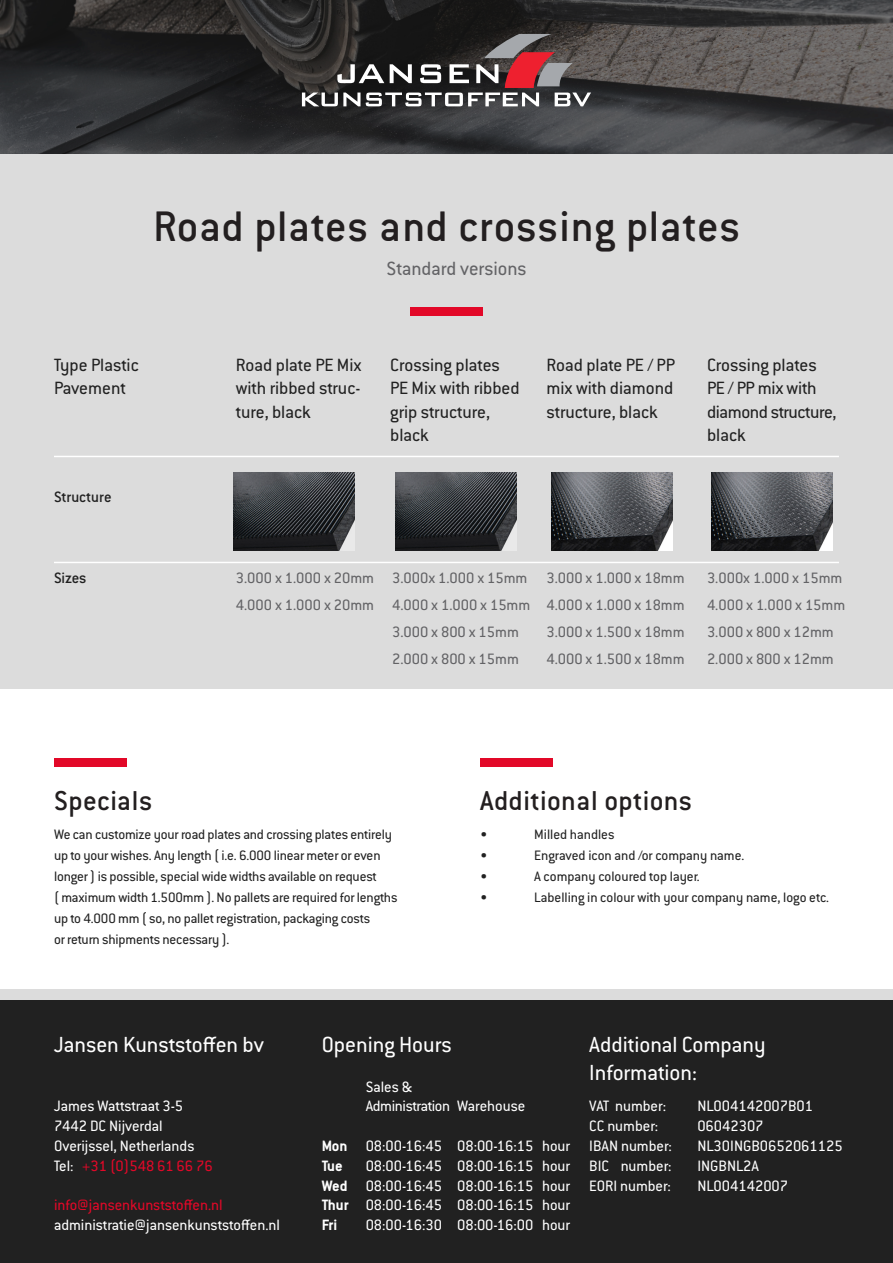
<style>
.page{position:relative;width:893px;height:1263px;background:#fff}
.page>*{position:absolute;margin:0;border:0;box-sizing:border-box;transform-origin:0 0}
.t1{font:500 46.95px "Conduit ITC Std";letter-spacing:.01em;color:#231f20}
.t2{font:500 30px "Conduit ITC Std";letter-spacing:.01em;color:#231f20}
.t3{font:24px "Conduit ITC Std";color:#fff}
.t4{font:21px "Conduit ITC Std";color:#636366}
.t5{font:19.5px/23.4px "Conduit ITC Std";color:#212121;text-align:justify}
.t6{font:19.5px "Conduit ITC Std";letter-spacing:-.02em;color:#212121}
.t7{font:16.5px "Conduit ITC Std";color:#fff}
.t8{font:16.5px "Conduit ITC Std";color:#636366}
.t9{font:16.5px "Conduit ITC Std";color:#e20828}
.t10{font:16.5px "Conduit ITC Std";letter-spacing:-.02em;color:#fff}
.t11{font:700 16.5px "Conduit ITC Std";color:#fff}
.t12{font:500 16.5px "Conduit ITC Std";letter-spacing:-.005em;color:#212121}
.t13{font:15px/21px "Conduit ITC Std";letter-spacing:-.01em;color:#212121}
.s1{color:#fff}
</style>
<div class="page">
<div style="left:0;top:154px;width:893px;height:535px;background:#dcdcdc"></div>
<svg style="left:0;top:0;width:893px;height:154px;background:#393839"></svg>
<svg style="left:302px;top:34px;width:289px;height:72px;background:#574c4c"></svg>
<hr style="left:54px;top:456px;width:785px;height:1px;background:#fff">
<hr style="left:54px;top:562px;width:785px;height:1px;background:#fff">
<img style="left:233px;top:472px;width:121px;height:79px">
<img style="left:395px;top:472px;width:121px;height:79px">
<img style="left:551px;top:472px;width:121px;height:79px">
<img style="left:712px;top:472px;width:121px;height:79px">
<div style="left:54px;top:758px;width:72px;height:9px;background:#e20828"></div>
<div style="left:480px;top:758px;width:73px;height:9px;background:#e20828"></div>
<div style="left:410px;top:307px;width:73px;height:9px;background:#e20828"></div>
<div style="left:0;top:998px;width:893px;height:265px;background:#212121"></div>
<div style="left:0;top:989px;width:893px;height:10px;background:#dcdcdc"></div>
<p class="t1" style="left:153px;top:198px;width:588px">Road plates and crossing plates</p>
<p class="t5" style="left:54px;top:353px;width:86px">Type Plastic</p>
<p class="t5" style="left:54px;top:376px;width:73px">Pavement</p>
<p class="t12" style="left:54px;top:487px;width:59px">Structure</p>
<p class="t4" style="left:386px;top:255px;width:142px">Standard versions</p>
<p class="t5" style="left:236px;top:353px;width:127px">Road plate PE Mix with ribbed struc&shy;ture, black</p>
<p class="t5" style="left:390px;top:353px;width:131px;text-align:left">Crossing plates<br>PE Mix with ribbed grip structure, black</p>
<p class="t5" style="left:546px;top:353px;width:130px">Road plate PE / PP mix with diamond structure, black</p>
<p class="t5" style="left:707px;top:353px;width:111px">Crossing plates</p>
<p class="t5" style="left:707px;top:376px;width:111px">PE / PP mix with</p>
<p class="t6" style="left:707px;top:400px;width:131px">diamond structure,</p>
<p class="t5" style="left:707px;top:423px;width:40px">black</p>
<p class="t12" style="left:54px;top:568px;width:34px">Sizes</p>
<p class="t8" style="left:236px;top:568px;width:140px">3.000 x 1.000 x 20mm</p>
<p class="t8" style="left:236px;top:595px;width:140px">4.000 x 1.000 x 20mm</p>
<p class="t8" style="left:392px;top:568px;width:137px">3.000x 1.000 x 15mm</p>
<p class="t8" style="left:392px;top:595px;width:140px">4.000 x 1.000 x 15mm</p>
<p class="t8" style="left:392px;top:622px;width:128px">3.000 x 800 x 15mm</p>
<p class="t8" style="left:392px;top:649px;width:128px">2.000 x 800 x 15mm</p>
<p class="t8" style="left:546px;top:568px;width:140px">3.000 x 1.000 x 18mm</p>
<p class="t8" style="left:546px;top:595px;width:140px">4.000 x 1.000 x 18mm</p>
<p class="t8" style="left:546px;top:622px;width:140px">3.000 x 1.500 x 18mm</p>
<p class="t8" style="left:546px;top:649px;width:140px">4.000 x 1.500 x 18mm</p>
<p class="t8" style="left:707px;top:568px;width:137px">3.000x 1.000 x 15mm</p>
<p class="t8" style="left:707px;top:595px;width:140px">4.000 x 1.000 x 15mm</p>
<p class="t8" style="left:707px;top:622px;width:128px">3.000 x 800 x 12mm</p>
<p class="t8" style="left:707px;top:649px;width:128px">2.000 x 800 x 12mm</p>
<p class="t2" style="left:54px;top:782px;width:100px">Specials</p>
<p class="t2" style="left:480px;top:782px;width:213px">Additional options</p>
<p class="t13" style="left:54px;top:823px;width:339px">We can customize your road plates and crossing plates entirely</p>
<p class="t13" style="left:54px;top:844px;width:328px">up to your wishes. Any length ( i.e. 6.000 linear meter or even longer ) is possible, special wide widths available on request</p>
<p class="t13" style="left:54px;top:886px;width:345px">( maximum width 1.500mm ). No pallets are required for lengths up to 4.000 mm ( so, no pallet registration, packaging costs</p>
<p class="t13" style="left:54px;top:928px;width:177px">or return shipments necessary ).</p>
<p class="t13" style="left:480px;top:823px;width:9px">•</p>
<p class="t13" style="left:534px;top:823px;width:82px">Milled handles</p>
<p class="t13" style="left:480px;top:844px;width:9px">•</p>
<p class="t13" style="left:534px;top:844px;width:212px">Engraved icon and /or company name.</p>
<p class="t13" style="left:480px;top:865px;width:9px">•</p>
<p class="t13" style="left:534px;top:865px;width:167px">A company coloured top layer.</p>
<p class="t13" style="left:480px;top:886px;width:9px">•</p>
<p class="t13" style="left:534px;top:886px;width:296px">Labelling in colour with your company name, logo etc.</p>
<p class="t3" style="left:54px;top:1030px;width:211px">Jansen Kunststoffen bv</p>
<p class="t7" style="left:54px;top:1096px;width:131px">James Wattstraat 3-5</p>
<p class="t7" style="left:54px;top:1116px;width:110px">7442 DC Nijverdal</p>
<p class="t7" style="left:54px;top:1136px;width:142px">Overijssel, Netherlands</p>
<p class="t9" style="left:54px;top:1156px;width:160px"><span class="s1">Tel:</span> +31 (0)548 61 66 76</p>
<p class="t9" style="left:54px;top:1195px;width:170px">info@jansenkunststoffen.nl</p>
<p class="t7" style="left:54px;top:1215px;width:227px">administratie@jansenkunststoffen.nl</p>
<p class="t3" style="left:322px;top:1030px;width:131px">Opening Hours</p>
<p class="t3" style="left:589px;top:1030px;width:178px">Additional Company</p>
<p class="t3" style="left:589px;top:1058px;width:109px">Information:</p>
<p class="t7" style="left:366px;top:1076px;width:48px">Sales &amp;</p>
<p class="t10" style="left:366px;top:1096px;width:161px">Administration Warehouse</p>
<p class="t7" style="left:366px;top:1136px;width:78px">08:00-16:45</p>
<p class="t7" style="left:366px;top:1156px;width:78px">08:00-16:45</p>
<p class="t7" style="left:366px;top:1175px;width:78px">08:00-16:45</p>
<p class="t7" style="left:366px;top:1195px;width:78px">08:00-16:45</p>
<p class="t7" style="left:366px;top:1215px;width:78px">08:00-16:30</p>
<p class="t7" style="left:589px;top:1096px;width:78px">VAT number:</p>
<p class="t7" style="left:697px;top:1096px;width:117px">NL004142007B01</p>
<p class="t7" style="left:589px;top:1116px;width:70px">CC number:</p>
<p class="t7" style="left:697px;top:1116px;width:68px">06042307</p>
<p class="t7" style="left:589px;top:1136px;width:84px">IBAN number:</p>
<p class="t7" style="left:697px;top:1136px;width:147px">NL30INGB0652061125</p>
<p class="t7" style="left:589px;top:1156px;width:84px">BIC number:</p>
<p class="t7" style="left:697px;top:1156px;width:63px">INGBNL2A</p>
<p class="t7" style="left:589px;top:1175px;width:83px">EORI number:</p>
<p class="t7" style="left:697px;top:1175px;width:92px">NL004142007</p>
<p class="t7" style="left:457px;top:1136px;width:78px">08:00-16:15</p>
<p class="t7" style="left:457px;top:1156px;width:78px">08:00-16:15</p>
<p class="t7" style="left:457px;top:1175px;width:78px">08:00-16:15</p>
<p class="t7" style="left:457px;top:1195px;width:78px">08:00-16:15</p>
<p class="t7" style="left:457px;top:1215px;width:78px">08:00-16:00</p>
<p class="t11" style="left:322px;top:1136px;width:27px">Mon</p>
<p class="t11" style="left:322px;top:1156px;width:22px">Tue</p>
<p class="t11" style="left:322px;top:1175px;width:27px">Wed</p>
<p class="t11" style="left:322px;top:1195px;width:29px">Thur</p>
<p class="t11" style="left:322px;top:1215px;width:17px">Fri</p>
<p class="t7" style="left:542px;top:1136px;width:29px">hour</p>
<p class="t7" style="left:542px;top:1156px;width:29px">hour</p>
<p class="t7" style="left:542px;top:1175px;width:29px">hour</p>
<p class="t7" style="left:542px;top:1195px;width:29px">hour</p>
<p class="t7" style="left:542px;top:1215px;width:29px">hour</p>
</div>
